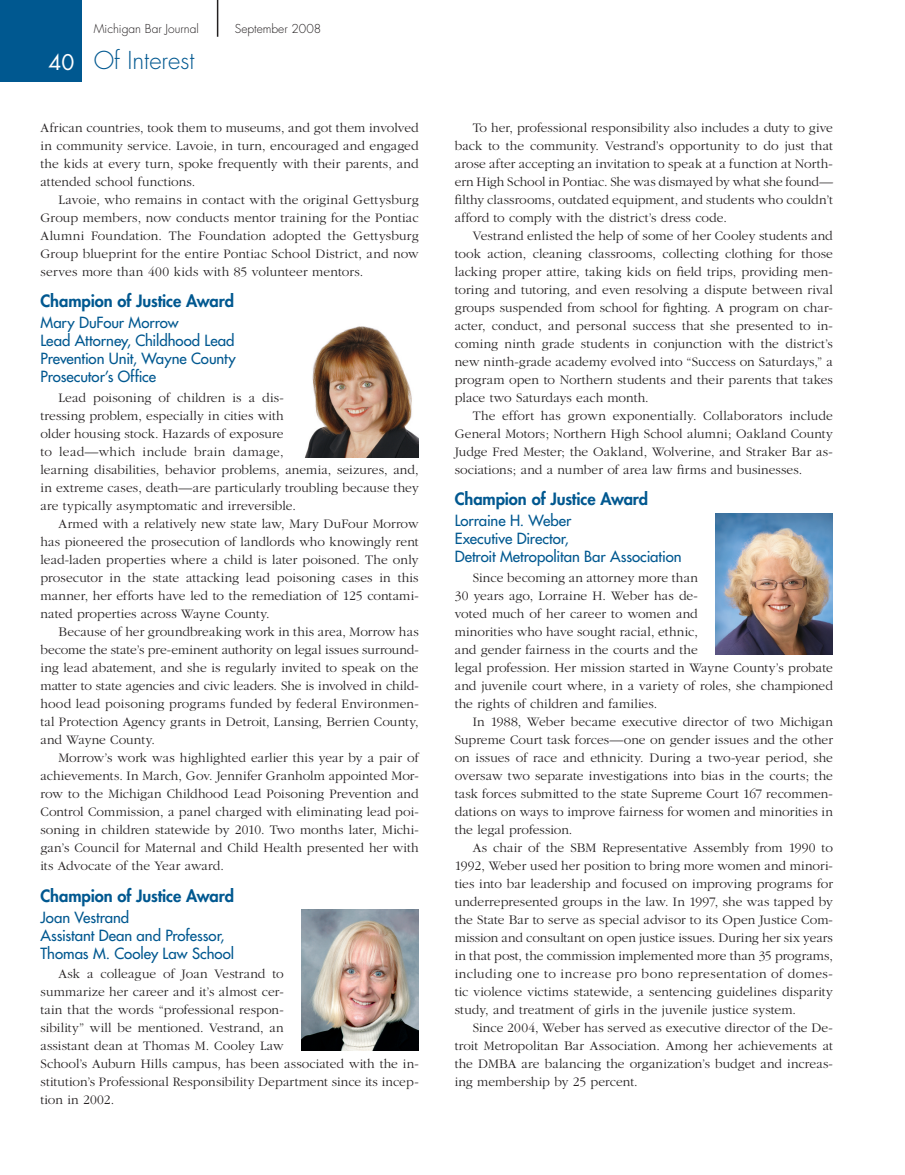
<style>
.page{position:relative;width:905px;height:1175px;background:#fff}
.page>*{position:absolute;margin:0;border:0;box-sizing:border-box;transform-origin:0 0}
.t1{font:300 24px "Futura";color:#005890}
.t2{font:21px "Futura";color:#fff}
.AWARD{font:800 16.5px "Futura";letter-spacing:-.005em;color:#005890}
.AWARD_WINNER{font:15px/18px "Futura";letter-spacing:-.005em;color:#005890}
.body_text{font:300 13.5px/18px "Garamond";letter-spacing:.005em;color:#231f20;text-align:justify}
.t3{font:300 12px "Futura";color:#231f20}
</style>
<div class="page">
<div style="left:0;top:0;width:82px;height:82px;background:#005890"></div>
<hr style="left:217px;top:0;width:1px;height:37px;background:#231f20">
<img style="left:305px;top:326px;width:113px;height:131px">
<img style="left:302px;top:909px;width:116px;height:141px">
<img style="left:716px;top:513px;width:116px;height:141px">
<p class="t3" style="left:94px;top:21px;width:106px">Michigan Bar Journal</p>
<p class="t3" style="left:235px;top:21px;width:88px">September 2008</p>
<p class="t2" style="left:49px;top:48px;width:27px">40</p>
<p class="t1" style="left:94px;top:45px;width:102px">Of Interest</p>
<p class="body_text" style="left:40px;top:119px;width:379px">African countries, took them to museums, and got them involved in community service. Lavoie, in turn, encouraged and engaged the kids at every turn, spoke frequently with their parents, and attended school functions.</p>
<p class="body_text" style="left:40px;top:191px;width:380px;text-indent:18px">Lavoie, who remains in contact with the original Gettysburg Group members, now conducts mentor training for the Pontiac Alumni Foundation. The Foundation adopted the Gettysburg Group blueprint for the entire Pontiac School District, and now serves more than 400 kids with 85 volunteer mentors.</p>
<p class="AWARD" style="left:40px;top:290px;width:195px">Champion of Justice Award</p>
<p class="AWARD_WINNER" style="left:40px;top:313px;width:197px">Mary DuFour Morrow<br>Lead Attorney, Childhood Lead<br>Prevention Unit, Wayne County<br>Prosecutor’s Office</p>
<p class="body_text" style="left:40px;top:389px;width:380px;text-align:left;text-indent:18px">Lead poisoning of children is a dis-<br>tressing problem, especially in cities with<br>older housing stock. Hazards of exposure<br>to lead—which include brain damage,<br>learning disabilities, behavior problems, anemia, seizures, and, in extreme cases, death—are particularly troubling because they are typically asymptomatic and irreversible.</p>
<p class="body_text" style="left:40px;top:515px;width:380px;text-indent:18px">Armed with a relatively new state law, Mary DuFour Morrow has pioneered the prosecution of landlords who knowingly rent lead-laden properties where a child is later poisoned. The only prosecutor in the state attacking lead poisoning cases in this manner, her efforts have led to the remediation of 125 contami&shy;nated properties across Wayne County.</p>
<p class="body_text" style="left:40px;top:623px;width:380px;text-indent:18px">Because of her groundbreaking work in this area, Morrow has become the state’s pre-eminent authority on legal issues surround&shy;ing lead abatement, and she is regularly invited to speak on the matter to state agencies and civic leaders. She is involved in child&shy;hood lead poisoning programs funded by federal Environmen&shy;tal Protection Agency grants in Detroit, Lansing, Berrien County, and Wayne County.</p>
<p class="body_text" style="left:40px;top:749px;width:380px;text-indent:18px">Morrow’s work was highlighted earlier this year by a pair of achievements. In March, Gov. Jennifer Granholm appointed Mor&shy;row to the Michigan Childhood Lead Poisoning Prevention and Control Commission, a panel charged with eliminating lead poi&shy;soning in children statewide by 2010. Two months later, Michi&shy;gan’s Council for Maternal and Child Health presented her with its Advocate of the Year award.</p>
<p class="AWARD" style="left:40px;top:884px;width:195px">Champion of Justice Award</p>
<p class="AWARD_WINNER" style="left:40px;top:907px;width:195px">Joan Vestrand<br>Assistant Dean and Professor,<br>Thomas M. Cooley Law School</p>
<p class="body_text" style="left:40px;top:965px;width:380px;text-align:left;text-indent:18px">Ask a colleague of Joan Vestrand to<br>summarize her career and it’s almost cer-<br>tain that the words “professional respon-<br>sibility” will be mentioned. Vestrand, an<br>assistant dean at Thomas M. Cooley Law<br>School’s Auburn Hills campus, has been associated with the in&shy;stitution’s Professional Responsibility Department since its incep&shy;tion in 2002.</p>
<p class="body_text" style="left:454px;top:119px;width:380px;text-indent:18px">To her, professional responsibility also includes a duty to give back to the community. Vestrand’s opportunity to do just that arose after accepting an invitation to speak at a function at North&shy;ern High School in Pontiac. She was dismayed by what she found— filthy classrooms, outdated equipment, and students who couldn’t afford to comply with the district’s dress code.</p>
<p class="body_text" style="left:454px;top:227px;width:380px;text-indent:18px">Vestrand enlisted the help of some of her Cooley students and took action, cleaning classrooms, collecting clothing for those lacking proper attire, taking kids on field trips, providing men&shy;toring and tutoring, and even resolving a dispute between rival groups suspended from school for fighting. A program on char&shy;acter, conduct, and personal success that she presented to in&shy;coming ninth grade students in conjunction with the district’s new ninth-grade academy evolved into “Success on Saturdays,” a program open to Northern students and their parents that takes place two Saturdays each month.</p>
<p class="body_text" style="left:454px;top:407px;width:380px;text-indent:18px">The effort has grown exponentially. Collaborators include General Motors; Northern High School alumni; Oakland County Judge Fred Mester; the Oakland, Wolverine, and Straker Bar as&shy;sociations; and a number of area law firms and businesses.</p>
<p class="AWARD" style="left:454px;top:488px;width:195px">Champion of Justice Award</p>
<p class="AWARD_WINNER" style="left:454px;top:511px;width:228px">Lorraine H. Weber<br>Executive Director,<br>Detroit Metropolitan Bar Association</p>
<p class="body_text" style="left:454px;top:569px;width:380px;text-align:left;text-indent:18px">Since becoming an attorney more than<br>30 years ago, Lorraine H. Weber has de-<br>voted much of her career to women and<br>minorities who have sought racial, ethnic,<br>and gender fairness in the courts and the<br>legal profession. Her mission started in Wayne County’s probate and juvenile court where, in a variety of roles, she championed the rights of children and families.</p>
<p class="body_text" style="left:454px;top:713px;width:380px;text-indent:18px">In 1988, Weber became executive director of two Michigan Supreme Court task forces—one on gender issues and the other on issues of race and ethnicity. During a two-year period, she oversaw two separate investigations into bias in the courts; the task forces submitted to the state Supreme Court 167 recommen&shy;dations on ways to improve fairness for women and minorities in the legal profession.</p>
<p class="body_text" style="left:454px;top:839px;width:380px;text-indent:18px">As chair of the SBM Representative Assembly from 1990 to 1992, Weber used her position to bring more women and minori&shy;ties into bar leadership and focused on improving programs for underrepresented groups in the law. In 1997, she was tapped by the State Bar to serve as special advisor to its Open Justice Com&shy;mission and consultant on open justice issues. During her six years in that post, the commission implemented more than 35 programs, including one to increase pro bono representation of domes&shy;tic violence victims statewide, a sentencing guidelines disparity study, and treatment of girls in the juvenile justice system.</p>
<p class="body_text" style="left:454px;top:1019px;width:380px;text-indent:18px">Since 2004, Weber has served as executive director of the De&shy;troit Metropolitan Bar Association. Among her achievements at the DMBA are balancing the organization’s budget and increas&shy;ing membership by 25 percent.</p>
</div>
